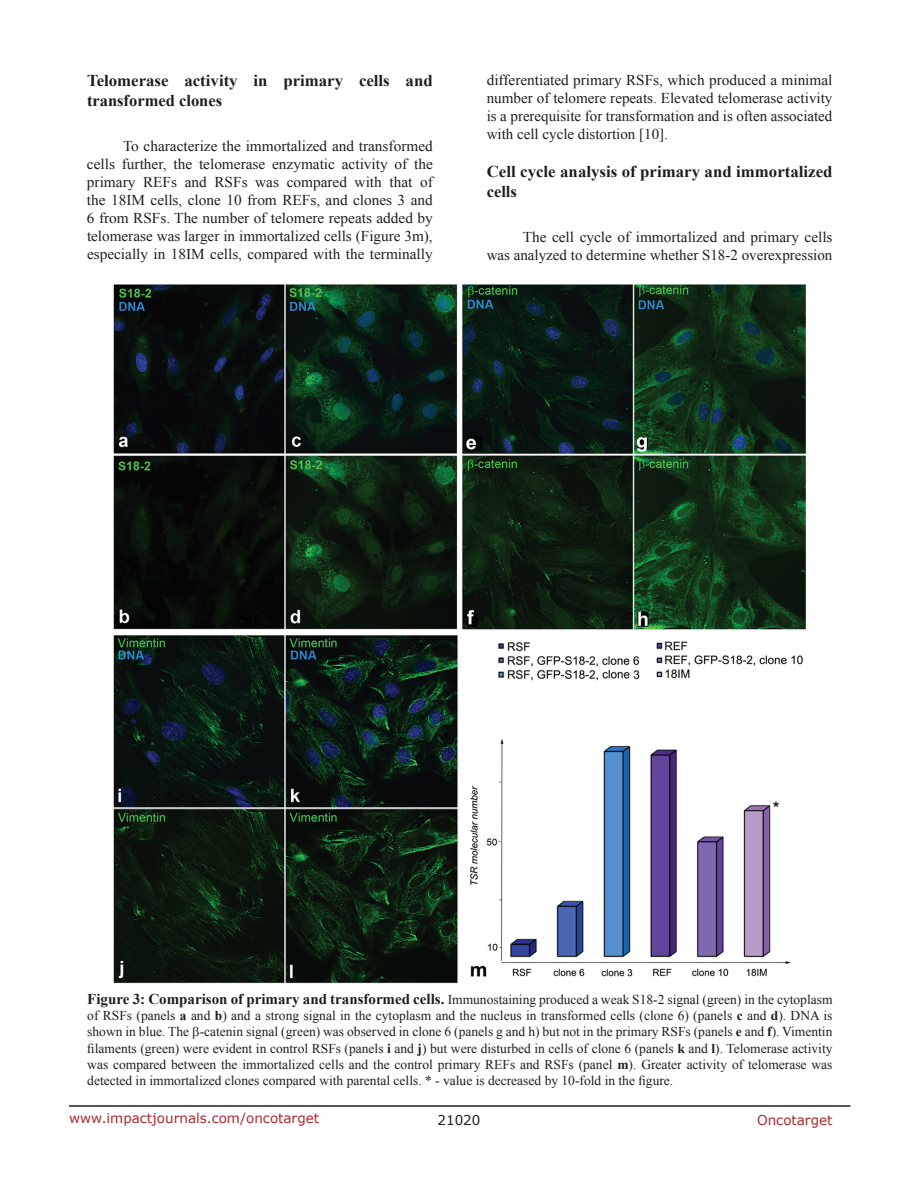
<style>
.page{position:relative;width:918px;height:1188px;background:#fff}
.page>*{position:absolute;margin:0;border:0;box-sizing:border-box;transform-origin:0 0}
.t1{font:700 16.5px/19.8px "Times New Roman";color:#201d20}
.t2{font:15px/18px "Times New Roman";color:#201d20;text-align:justify}
.t3{font:13.5px/16.2px "Times New Roman";color:#201d20;text-align:justify}
.t4{font:13.5px "Verdana";color:#ac2830}
.t5{font:13.5px "Verdana";color:#201d20}
.s1{font-weight:700;font-size:15px}
.s2{font-weight:700}
</style>
<div class="page">
<hr style="left:69px;top:1105px;width:781px;height:2px;background:#231f20">
<img style="left:113px;top:284px;width:694px;height:700px">
<p class="t1" style="left:87px;top:70px;width:347px">Telomerase activity in primary cells and transformed clones</p>
<p class="t2" style="left:87px;top:137px;width:347px;text-indent:36px">To characterize the immortalized and transformed cells further, the telomerase enzymatic activity of the primary REFs and RSFs was compared with that of the 18IM cells, clone 10 from REFs, and clones 3 and 6 from RSFs. The number of telomere repeats added by telomerase was larger in immortalized cells (Figure 3m), especially in 18IM cells, compared with the terminally</p>
<p class="t2" style="left:487px;top:71px;width:347px">differentiated primary RSFs, which produced a minimal number of telomere repeats. Elevated telomerase activity is a prerequisite for transformation and is often associated with cell cycle distortion [10].</p>
<p class="t1" style="left:487px;top:161px;width:347px">Cell cycle analysis of primary and immortalized cells</p>
<p class="t2" style="left:487px;top:228px;width:347px;text-align:right">The cell cycle of immortalized and primary cells<br>was analyzed to determine whether S18-2 overexpression</p>
<p class="t3" style="left:87px;top:991px;width:747px"><span class="s1">Figure 3: Comparison of primary and transformed cells.</span> Immunostaining produced a weak S18-2 signal (green) in the cytoplasm of RSFs (panels <span class="s2">a</span> and <span class="s2">b</span>) and a strong signal in the cytoplasm and the nucleus in transformed cells (clone 6) (panels <span class="s2">c</span> and <span class="s2">d</span>). DNA is shown in blue. The -catenin signal (green) was observed in clone 6 (panels g and h) but not in the primary RSFs (panels <span class="s2">e</span> and <span class="s2">f</span>). Vimentin filaments (green) were evident in control RSFs (panels <span class="s2">i</span> and <span class="s2">j</span>) but were disturbed in cells of clone 6 (panels <span class="s2">k</span> and <span class="s2">l</span>). Telomerase activity was compared between the immortalized cells and the control primary REFs and RSFs (panel <span class="s2">m</span>). Greater activity of telomerase was detected in immortalized clones compared with parental cells. * - value is decreased by 10-fold in the figure.</p>
<p class="t4" style="left:69px;top:1109px;width:252px">www.impactjournals.com/oncotarget</p>
<p class="t5" style="left:438px;top:1111px;width:44px">21020</p>
<p class="t4" style="left:757px;top:1111px;width:77px">Oncotarget</p>
</div>
